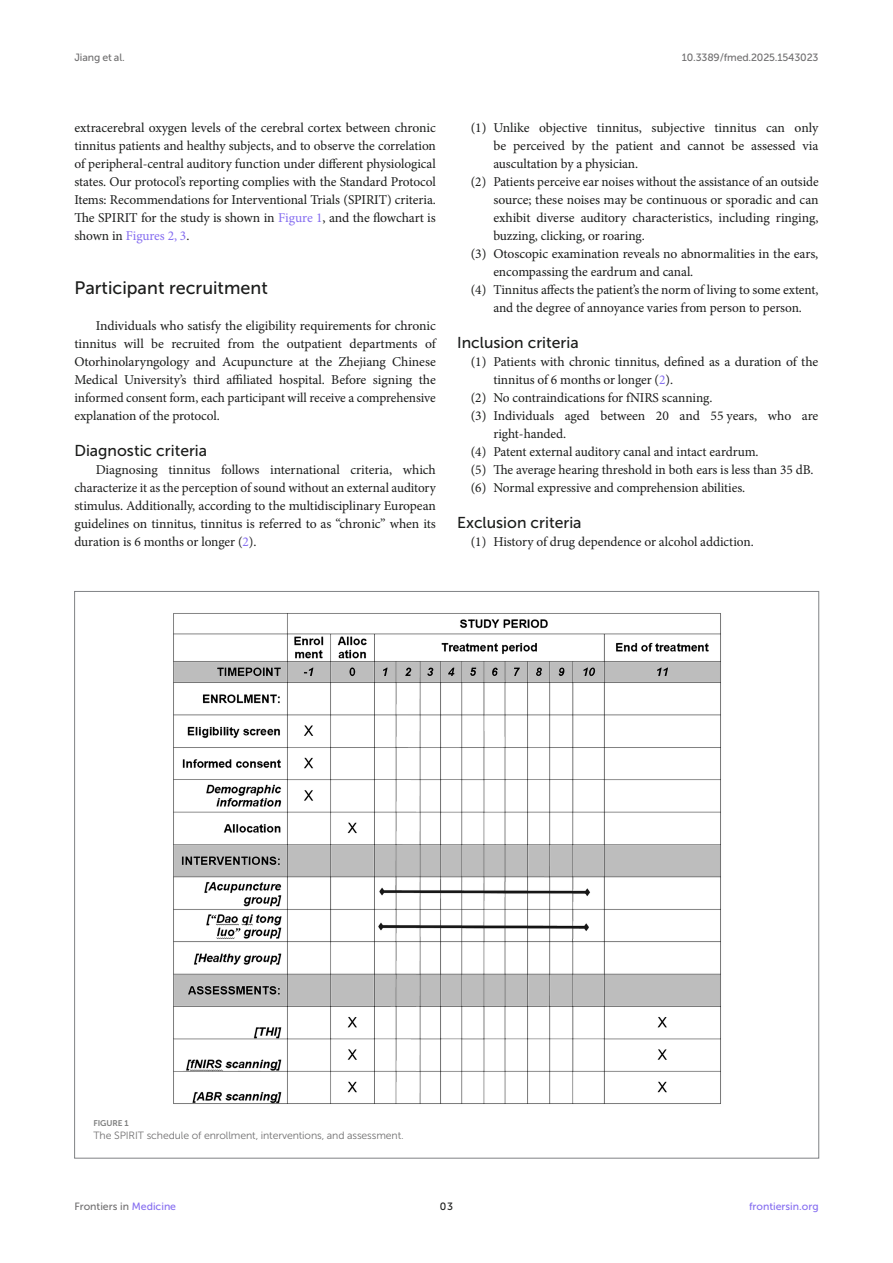
<style>
.page{position:relative;width:893px;height:1263px;background:#fff}
.page>*{position:absolute;margin:0;border:0;box-sizing:border-box;transform-origin:0 0}
.HEAD_2{font:18px "Museo Sans 500";color:#1b1c1b}
.HEAD_3{font:15.75px "Museo Sans 500";color:#1b1c1b}
.TEXT{font:13.5px/18px "Minion Pro";letter-spacing:-.01em;color:#1b1c1b;text-align:justify}
.NL_MID{font:13.5px/18px "Minion Pro";letter-spacing:-.005em;color:#1b1c1b}
.NL_ABV{font:13.5px/18px "Minion Pro";letter-spacing:-.005em;color:#1b1c1b;text-align:justify}
.FIG_LEG{font:10.5px "Museo Sans 300";letter-spacing:-.01em;color:#706f70}
.t1{font:10.5px "Museo Sans 500";letter-spacing:-.015em;color:#706f70}
.t2{font:10.5px "Museo Sans 500";color:#856df0}
.t3{font:10.5px "Museo Sans 500";color:#1b1c1b}
.FIG_HD{font:8.25px "Museo Sans 700";letter-spacing:-.01em;color:#7e7f7f}
.s1{color:#856df0}
</style>
<div class="page">
<img style="left:173px;top:613px;width:548px;height:491px">
<p class="t1" style="left:74px;top:51px;width:52px">Jiang et al.</p>
<p class="t1" style="left:682px;top:51px;width:138px">10.3389/fmed.2025.1543023</p>
<p class="TEXT" style="left:74px;top:119px;width:363px">extracerebral oxygen levels of the cerebral cortex between chronic tinnitus patients and healthy subjects, and to observe the correlation of peripheral-central auditory function under different physiological states. Our protocol’s reporting complies with the Standard Protocol Items: Recommendations for Interventional Trials (SPIRIT) criteria.<br>The SPIRIT for the study is shown in <span class="s1">Figure 1</span>, and the flowchart is shown in <span class="s1">Figures 2, 3</span>.</p>
<p class="HEAD_2" style="left:74px;top:278px;width:195px">Participant recruitment</p>
<p class="TEXT" style="left:74px;top:317px;width:363px;text-indent:21px">Individuals who satisfy the eligibility requirements for chronic tinnitus will be recruited from the outpatient departments of Otorhinolaryngology and Acupuncture at the Zhejiang Chinese Medical University’s third affiliated hospital. Before signing the informed consent form, each participant will receive a comprehensive explanation of the protocol.</p>
<p class="HEAD_3" style="left:74px;top:442px;width:134px">Diagnostic criteria</p>
<p class="TEXT" style="left:74px;top:461px;width:363px;text-indent:21px">Diagnosing tinnitus follows international criteria, which characterize it as the perception of sound without an external auditory stimulus. Additionally, according to the multidisciplinary European guidelines on tinnitus, tinnitus is referred to as “chronic” when its duration is 6 months or longer (<span class="s1">2</span>).</p>
<p class="NL_ABV" style="left:493px;top:119px;width:327px;text-indent:-23px">(1) Unlike objective tinnitus, subjective tinnitus can only be perceived by the patient and cannot be assessed via auscultation by a physician.</p>
<p class="NL_MID" style="left:493px;top:173px;width:327px;text-align:justify;text-indent:-23px">(2) Patients perceive ear noises without the assistance of an outside source; these noises may be continuous or sporadic and can exhibit diverse auditory characteristics, including ringing, buzzing, clicking, or roaring.</p>
<p class="NL_MID" style="left:493px;top:245px;width:326px;text-indent:-23px">(3) Otoscopic examination reveals no abnormalities in the ears, encompassing the eardrum and canal.</p>
<p class="NL_MID" style="left:471px;top:281px;width:349px;text-align:center">(4) Tinnitus affects the patient’s the norm of living to some extent, and the degree of annoyance varies from person to person.</p>
<p class="HEAD_3" style="left:457px;top:334px;width:123px">Inclusion criteria</p>
<p class="NL_MID" style="left:493px;top:353px;width:326px;text-indent:-23px">(1) Patients with chronic tinnitus, defined as a duration of the tinnitus of 6 months or longer (<span class="s1">2</span>).</p>
<p class="NL_MID" style="left:471px;top:389px;width:243px">(2) No contraindications for fNIRS scanning.</p>
<p class="NL_MID" style="left:493px;top:407px;width:326px;text-indent:-23px">(3) Individuals aged between 20 and 55 years, who are right-handed.</p>
<p class="NL_MID" style="left:471px;top:443px;width:289px">(4) Patent external auditory canal and intact eardrum.</p>
<p class="NL_MID" style="left:471px;top:461px;width:344px">(5) The average hearing threshold in both ears is less than 35 dB.</p>
<p class="NL_MID" style="left:471px;top:479px;width:276px">(6) Normal expressive and comprehension abilities.</p>
<p class="HEAD_3" style="left:457px;top:514px;width:126px">Exclusion criteria</p>
<p class="NL_MID" style="left:471px;top:533px;width:284px">(1) History of drug dependence or alcohol addiction.</p>
<p class="FIG_HD" style="left:94px;top:1118px;width:37px">FIGURE 1</p>
<p class="FIG_LEG" style="left:94px;top:1130px;width:312px">The SPIRIT schedule of enrollment, interventions, and assessment.</p>
<p class="t1" style="left:74px;top:1200px;width:103px">Frontiers in <span class="s1">Medicine</span></p>
<p class="t3" style="left:440px;top:1200px;width:15px">03</p>
<p class="t2" style="left:749px;top:1200px;width:71px">frontiersin.org</p>
</div>
